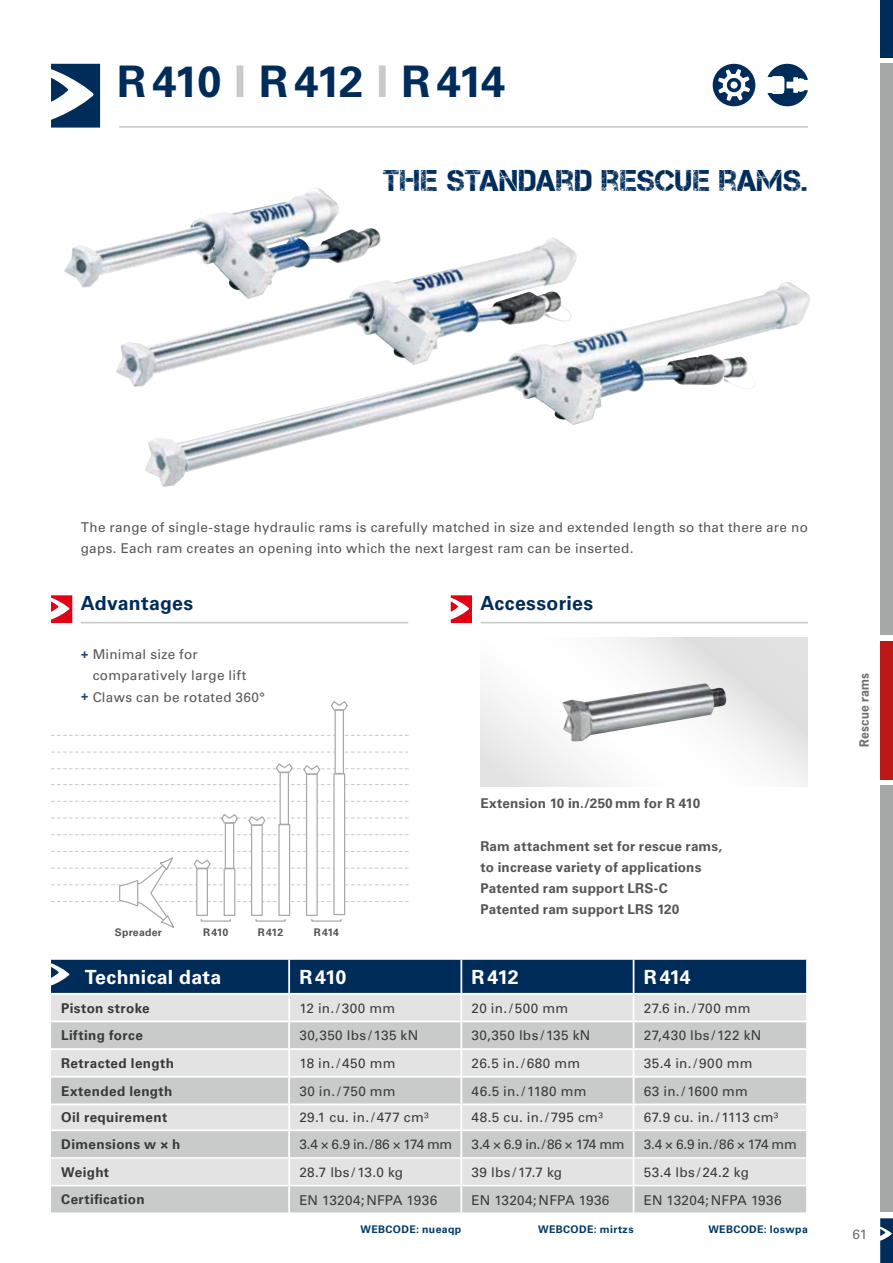
<style>
.page{position:relative;width:893px;height:1263px;background:#fff}
.page>*{position:absolute;margin:0;border:0;box-sizing:border-box;transform-origin:0 0}
.t1{font:700 43.5px "Univers CE";letter-spacing:-.045em;color:#002c5a}
.t2{font:30px "Captureit";letter-spacing:.01em;color:#002c5a}
.t3{font:700 19.5px "Univers CE";letter-spacing:.01em;color:#fff}
.t4{font:700 19.5px "Univers CE";letter-spacing:.015em;color:#002c5a}
.t5{font:500 13.5px "Univers CE";letter-spacing:.02em;color:#3a3a39}
.t6{font:500 13.5px/21.3px "Univers CE";letter-spacing:.025em;color:#565655}
.t7{font:700 13.5px/21.3px "Univers CE";letter-spacing:.01em;color:#565655}
.t8{font:700 13.5px "Univers CE";letter-spacing:.03em;color:#3a3a39}
.t9{font:500 13.5px "Univers CE";color:#6e6e6e}
.t10{font:700 12px "News Gothic";letter-spacing:.015em;color:#6e6e6e}
.t11{font:700 10.5px "Univers CE";letter-spacing:.035em;color:#003a68}
.t12{font:700 10.5px "Univers CE";letter-spacing:.02em;color:#565655}
.s1{color:#c9caca}
.s2{font-family:"Univers";font-weight:700;color:#204a77}
</style>
<div class="page">
<hr style="left:119px;top:126px;width:689px;height:2px;background:#c5c6c6">
<svg style="left:713px;top:64px;width:42px;height:42px"></svg>
<svg style="left:767px;top:64px;width:41px;height:42px"></svg>
<svg style="left:51px;top:64px;width:49px;height:64px"></svg>
<img style="left:145px;top:282px;width:665px;height:205px">
<img style="left:64px;top:188px;width:317px;height:100px">
<img style="left:116px;top:237px;width:463px;height:150px">
<div style="left:880px;top:641px;width:13px;height:138px;background:#bd1718"></div>
<div style="left:880px;top:64px;width:13px;height:571px;background:#a6a7a7"></div>
<div style="left:880px;top:785px;width:13px;height:427px;background:#a6a7a7"></div>
<svg style="left:880px;top:1218px;width:13px;height:45px"></svg>
<div style="left:880px;top:0;width:13px;height:58px;background:#002c5a"></div>
<svg style="left:51px;top:834px;width:357px;height:1px"></svg>
<svg style="left:51px;top:801px;width:357px;height:1px"></svg>
<svg style="left:51px;top:752px;width:357px;height:1px"></svg>
<svg style="left:51px;top:784px;width:357px;height:1px"></svg>
<svg style="left:51px;top:735px;width:357px;height:1px"></svg>
<svg style="left:480px;top:638px;width:328px;height:149px;fill:#f4f4f4"></svg>
<div style="left:307px;top:774px;width:10px;height:141px;background:#fff"></div>
<div style="left:306px;top:774px;width:12px;height:142px;border:1px solid #a6a7a7"></div>
<div style="left:252px;top:825px;width:10px;height:90px;background:#fff"></div>
<div style="left:251px;top:825px;width:12px;height:91px;border:1px solid #a6a7a7"></div>
<div style="left:280px;top:772px;width:8px;height:52px;background:#fff"></div>
<div style="left:280px;top:772px;width:9px;height:53px;border:1px solid #a6a7a7"></div>
<svg style="left:51px;top:762px;width:357px;height:13px"></svg>
<div style="left:279px;top:825px;width:11px;height:90px;background:#fff"></div>
<div style="left:278px;top:824px;width:12px;height:92px;border:1px solid #a6a7a7"></div>
<div style="left:335px;top:710px;width:8px;height:63px;background:#fff"></div>
<div style="left:335px;top:710px;width:9px;height:64px;border:1px solid #a6a7a7"></div>
<svg style="left:331px;top:701px;width:17px;height:10px"></svg>
<div style="left:334px;top:774px;width:11px;height:140px;background:#fff"></div>
<div style="left:333px;top:773px;width:12px;height:142px;border:1px solid #a6a7a7"></div>
<div style="left:225px;top:823px;width:9px;height:45px;background:#fff"></div>
<div style="left:225px;top:822px;width:9px;height:47px;border:1px solid #a6a7a7"></div>
<svg style="left:51px;top:813px;width:357px;height:13px"></svg>
<svg style="left:51px;top:851px;width:357px;height:77px"></svg>
<img style="left:562px;top:683px;width:165px;height:58px">
<hr style="left:480px;top:622px;width:328px;height:1px;background:#c5c6c6">
<svg style="left:451px;top:595px;width:21px;height:28px"></svg>
<hr style="left:81px;top:622px;width:327px;height:1px;background:#c5c6c6">
<svg style="left:51px;top:595px;width:21px;height:28px"></svg>
<svg style="left:51px;top:960px;width:756px;height:252px;background:#bdc3c8"></svg>
<h1 class="t1" style="left:117px;top:64px;width:390px">R 410 <span class="s1">I</span> R 412 <span class="s1">I</span> R 414</h1>
<h2 class="t2" style="left:383px;top:163px;width:426px">THE STANDARD RESCUE RAMS.</h2>
<p class="t6" style="left:81px;top:517px;width:729px">The range of single-stage hydraulic rams is carefully matched in size and extended length so that there are no gaps. Each ram creates an opening into which the next largest ram can be inserted.</p>
<h3 class="t4" style="left:81px;top:596px;width:114px">Advantages</h3>
<h3 class="t4" style="left:480px;top:596px;width:114px">Accessories</h3>
<p class="t6" style="left:81px;top:645px;width:118px"><span class="s2">+</span> Minimal size for</p>
<p class="t6" style="left:93px;top:666px;width:155px">comparatively large lift</p>
<p class="t6" style="left:81px;top:687px;width:186px"><span class="s2">+</span> Claws can be rotated 360°</p>
<p class="t7" style="left:480px;top:794px;width:221px">Extension 10 in./250 mm for R 410</p>
<p class="t7" style="left:480px;top:836px;width:243px">Ram attachment set for rescue rams, to increase variety of applications<br>Patented ram support LRS-C<br>Patented ram support LRS 120</p>
<p class="t12" style="left:115px;top:928px;width:49px">Spreader</p>
<h3 class="t3" style="left:85px;top:970px;width:138px">Technical data</h3>
<h3 class="t3" style="left:299px;top:970px;width:48px">R 410</h3>
<h3 class="t3" style="left:472px;top:970px;width:48px">R 412</h3>
<h3 class="t3" style="left:644px;top:970px;width:48px">R 414</h3>
<p class="t8" style="left:61px;top:1003px;width:90px">Piston stroke</p>
<p class="t5" style="left:299px;top:1003px;width:97px">12 in. / 300 mm</p>
<p class="t5" style="left:472px;top:1003px;width:98px">20 in. / 500 mm</p>
<p class="t5" style="left:644px;top:1003px;width:108px">27.6 in. / 700 mm</p>
<p class="t8" style="left:61px;top:1030px;width:83px">Lifting force</p>
<p class="t5" style="left:299px;top:1030px;width:120px">30,350 lbs / 135 kN</p>
<p class="t5" style="left:472px;top:1030px;width:120px">30,350 lbs / 135 kN</p>
<p class="t5" style="left:644px;top:1030px;width:119px">27,430 lbs / 122 kN</p>
<p class="t8" style="left:61px;top:1058px;width:114px">Retracted length</p>
<p class="t5" style="left:299px;top:1058px;width:98px">18 in. / 450 mm</p>
<p class="t5" style="left:472px;top:1058px;width:110px">26.5 in. / 680 mm</p>
<p class="t5" style="left:644px;top:1058px;width:110px">35.4 in. / 900 mm</p>
<p class="t8" style="left:61px;top:1086px;width:113px">Extended length</p>
<p class="t5" style="left:299px;top:1086px;width:98px">30 in. / 750 mm</p>
<p class="t5" style="left:472px;top:1086px;width:116px">46.5 in. / 1180 mm</p>
<p class="t5" style="left:644px;top:1086px;width:106px">63 in. / 1600 mm</p>
<p class="t8" style="left:61px;top:1112px;width:108px">Oil requirement</p>
<p class="t5" style="left:299px;top:1112px;width:131px">29.1 cu. in. / 477 cm³</p>
<p class="t5" style="left:472px;top:1112px;width:133px">48.5 cu. in. / 795 cm³</p>
<p class="t5" style="left:644px;top:1112px;width:136px">67.9 cu. in. / 1113 cm³</p>
<p class="t8" style="left:61px;top:1139px;width:121px">Dimensions w × h</p>
<p class="t5" style="left:299px;top:1139px;width:154px">3.4 × 6.9 in. / 86 × 174 mm</p>
<p class="t5" style="left:472px;top:1139px;width:154px">3.4 × 6.9 in. / 86 × 174 mm</p>
<p class="t5" style="left:644px;top:1139px;width:154px">3.4 × 6.9 in. / 86 × 174 mm</p>
<p class="t8" style="left:61px;top:1167px;width:49px">Weight</p>
<p class="t5" style="left:299px;top:1167px;width:105px">28.7 lbs / 13.0 kg</p>
<p class="t5" style="left:472px;top:1167px;width:92px">39 lbs / 17.7 kg</p>
<p class="t5" style="left:644px;top:1167px;width:107px">53.4 lbs / 24.2 kg</p>
<p class="t8" style="left:61px;top:1194px;width:85px">Certification</p>
<p class="t5" style="left:299px;top:1194px;width:139px">EN 13204; NFPA 1936</p>
<p class="t5" style="left:472px;top:1194px;width:139px">EN 13204; NFPA 1936</p>
<p class="t5" style="left:644px;top:1194px;width:139px">EN 13204; NFPA 1936</p>
<p class="t11" style="left:361px;top:1225px;width:102px">WEBCODE: nueaqp</p>
<p class="t11" style="left:538px;top:1225px;width:97px">WEBCODE: mirtzs</p>
<p class="t11" style="left:708px;top:1225px;width:101px">WEBCODE: loswpa</p>
<p class="t12" style="left:203px;top:928px;width:27px">R 410</p>
<p class="t12" style="left:258px;top:928px;width:27px">R 412</p>
<p class="t12" style="left:314px;top:928px;width:27px">R 414</p>
<p class="t10" style="left:858px;top:747px;width:76px;rotate:-90deg">Rescue rams</p>
<p class="t9" style="left:852px;top:1229px;width:17px">61</p>
</div>
